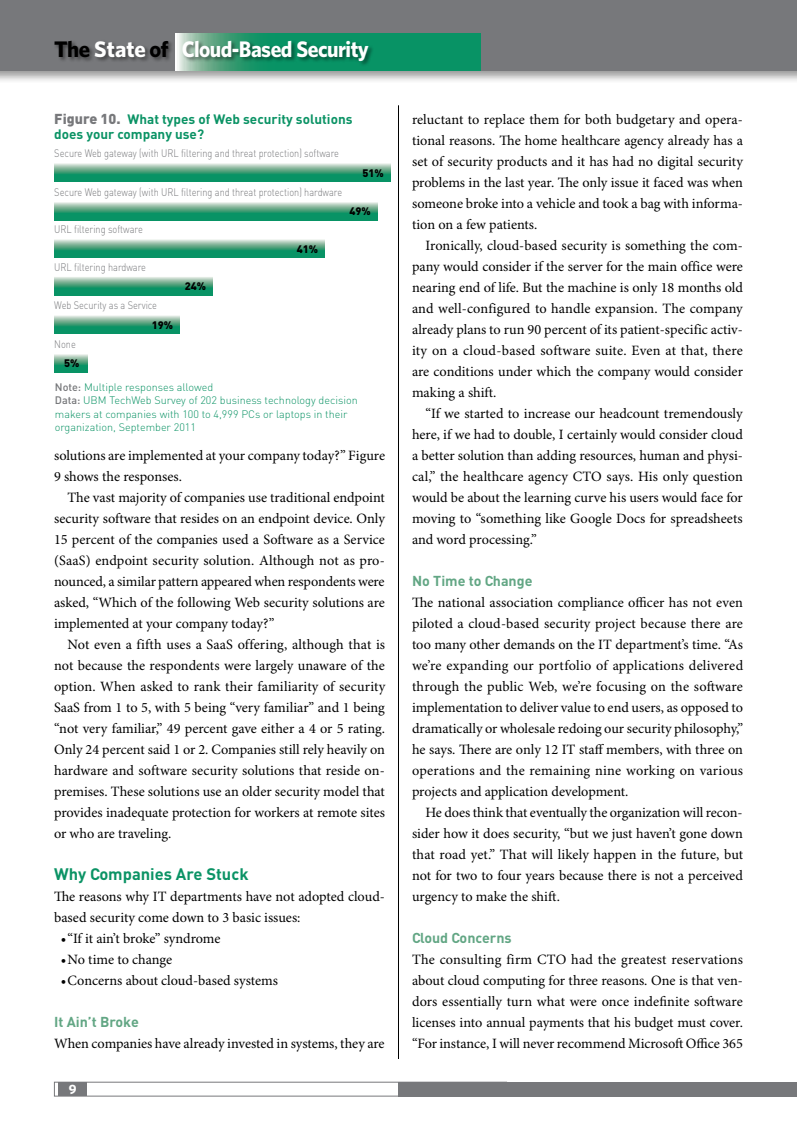
<style>
.page{position:relative;width:797px;height:1134px;background:#fff}
.page>*{position:absolute;margin:0;border:0;box-sizing:border-box;transform-origin:0 0}
.t1{font:700 22.5px "Whitney";letter-spacing:-.025em;color:#fff}
.t2{font:700 16.5px "DIN";color:#0b9365}
.t3{font:14.25px/21px "Minion Pro";letter-spacing:-.005em;color:#000;text-align:justify}
.t4{font:700 14.25px "DIN";color:#62a684}
.t5{font:700 13.5px/14.9px "DIN";color:#0b9365}
.t6{font:700 13.5px "Whitney";color:#fff}
.t7{font:300 10.8px "DIN";color:#77787b;scale:.85 1}
.t8{font:300 10.8px/13.5px "DIN";color:#0b9365}
.t9{font:900 10.8px "DIN";color:#000}
.s1{color:#000}
.s2{font-weight:900;font-size:14.25px;color:#77787b}
.s3{font-weight:900;color:#000}
.s4{font-weight:500;color:#77787b}
</style>
<div class="page">
<div style="left:0;top:0;width:796px;height:84px;background:#000;opacity:.41"></div>
<div style="left:0;top:0;width:796px;height:70px;background:#77787b"></div>
<svg style="left:176px;top:33px;width:304px;height:38px"></svg>
<hr style="left:398px;top:105px;width:1px;height:954px;background:#000">
<div style="left:54px;top:1082px;width:453px;height:14px;border:1px solid #77787b"></div>
<div style="left:59px;top:1083px;width:28px;height:13px;background:#77787b"></div>
<div style="left:398px;top:1082px;width:398px;height:14px;background:#77787b"></div>
<div style="left:54px;top:40px;width:321px;height:27px;background:#000;opacity:.44"></div>
<svg style="left:55px;top:163px;width:335px;height:19px"></svg>
<svg style="left:55px;top:202px;width:322px;height:19px"></svg>
<svg style="left:55px;top:239px;width:269px;height:19px"></svg>
<svg style="left:55px;top:277px;width:158px;height:18px"></svg>
<svg style="left:55px;top:315px;width:125px;height:19px"></svg>
<svg style="left:55px;top:354px;width:32px;height:19px"></svg>
<h1 class="t1" style="left:54px;top:35px;width:316px"><span class="s1">The</span> State <span class="s1">of</span> Cloud-Based Security</h1>
<p class="t5" style="left:54px;top:111px;width:300px"><span class="s2">Figure 10.</span> What types of Web security solutions does your company use?</p>
<p class="t7" style="left:54px;top:147px;width:336px">Secure Web gateway (with URL filtering and threat protection) software</p>
<p class="t7" style="left:54px;top:185px;width:340px">Secure Web gateway (with URL filtering and threat protection) hardware</p>
<p class="t7" style="left:54px;top:223px;width:106px">URL filtering software</p>
<p class="t7" style="left:54px;top:260px;width:109px">URL filtering hardware</p>
<p class="t7" style="left:54px;top:299px;width:122px">Web Security as a Service</p>
<p class="t7" style="left:54px;top:337px;width:27px">None</p>
<p class="t9" style="left:362px;top:165px;width:23px">51%</p>
<p class="t9" style="left:349px;top:204px;width:23px">49%</p>
<p class="t9" style="left:297px;top:241px;width:23px">41%</p>
<p class="t9" style="left:185px;top:279px;width:23px">24%</p>
<p class="t9" style="left:152px;top:318px;width:23px">19%</p>
<p class="t8" style="left:55px;top:352px;width:160px;line-height:23.2px;text-indent:9px"><span class="s3">5%<br></span><span class="s4">Note:</span> Multiple responses allowed</p>
<p class="t8" style="left:55px;top:393px;width:304px"><span class="s4">Data:</span> UBM TechWeb Survey of 202 business technology decision makers at companies with 100 to 4,999 PCs or laptops in their organization, September 2011</p>
<p class="t3" style="left:54px;top:445px;width:332px">solutions are implemented at your company today?” Figure<br>9 shows the responses.</p>
<p class="t3" style="left:54px;top:487px;width:332px;text-indent:13px">The vast majority of companies use traditional endpoint security software that resides on an endpoint device. Only 15 percent of the companies used a Software as a Service (SaaS) endpoint security solution. Although not as pro&shy;nounced, a similar pattern appeared when respondents were asked, “Which of the following Web security solutions are implemented at your company today?”</p>
<p class="t3" style="left:54px;top:634px;width:332px;text-indent:13px">Not even a fifth uses a SaaS offering, although that is not because the respondents were largely unaware of the option. When asked to rank their familiarity of security SaaS from 1 to 5, with 5 being “very familiar” and 1 being “not very familiar,” 49 percent gave either a 4 or 5 rating.<br>Only 24 percent said 1 or 2. Companies still rely heavily on hardware and software security solutions that reside on&shy;premises. These solutions use an older security model that provides inadequate protection for workers at remote sites or who are traveling.</p>
<p class="t2" style="left:54px;top:863px;width:196px">Why Companies Are Stuck</p>
<p class="t3" style="left:54px;top:886px;width:332px">The reasons why IT departments have not adopted cloud&shy;based security come down to 3 basic issues:</p>
<p class="t3" style="left:61px;top:928px;width:161px">• “If it ain’t broke” syndrome</p>
<p class="t3" style="left:61px;top:949px;width:113px">• No time to change</p>
<p class="t3" style="left:61px;top:970px;width:219px">• Concerns about cloud-based systems</p>
<p class="t4" style="left:54px;top:1012px;width:86px">It Ain’t Broke</p>
<p class="t3" style="left:54px;top:1033px;width:332px">When companies have already invested in systems, they are</p>
<p class="t6" style="left:69px;top:1081px;width:9px">9</p>
<p class="t3" style="left:412px;top:109px;width:332px">reluctant to replace them for both budgetary and opera&shy;tional reasons. The home healthcare agency already has a set of security products and it has had no digital security problems in the last year. The only issue it faced was when someone broke into a vehicle and took a bag with informa&shy;tion on a few patients.</p>
<p class="t3" style="left:412px;top:235px;width:332px;text-indent:13px">Ironically, cloud-based security is something the com&shy;pany would consider if the server for the main office were nearing end of life. But the machine is only 18 months old and well-configured to handle expansion. The company already plans to run 90 percent of its patient-specific activ&shy;ity on a cloud-based software suite. Even at that, there are conditions under which the company would consider making a shift.</p>
<p class="t3" style="left:412px;top:403px;width:332px;text-indent:13px">“If we started to increase our headcount tremendously here, if we had to double, I certainly would consider cloud a better solution than adding resources, human and physi&shy;cal,” the healthcare agency CTO says. His only question would be about the learning curve his users would face for moving to “something like Google Docs for spreadsheets and word processing.”</p>
<p class="t4" style="left:412px;top:571px;width:122px">No Time to Change</p>
<p class="t3" style="left:412px;top:592px;width:332px">The national association compliance officer has not even piloted a cloud-based security project because there are too many other demands on the IT department’s time. “As we’re expanding our portfolio of applications delivered through the public Web, we’re focusing on the software implementation to deliver value to end users, as opposed to dramatically or wholesale redoing our security philosophy,” he says. There are only 12 IT staff members, with three on operations and the remaining nine working on various projects and application development.</p>
<p class="t3" style="left:412px;top:802px;width:333px;text-indent:13px">He does think that eventually the organization will recon&shy;sider how it does security, “but we just haven’t gone down that road yet.” That will likely happen in the future, but not for two to four years because there is not a perceived urgency to make the shift.</p>
<p class="t4" style="left:412px;top:928px;width:101px">Cloud Concerns</p>
<p class="t3" style="left:412px;top:949px;width:332px">The consulting firm CTO had the greatest reservations about cloud computing for three reasons. One is that ven&shy;dors essentially turn what were once indefinite software licenses into annual payments that his budget must cover. “For instance, I will never recommend Microsoft Office 365</p>
</div>
